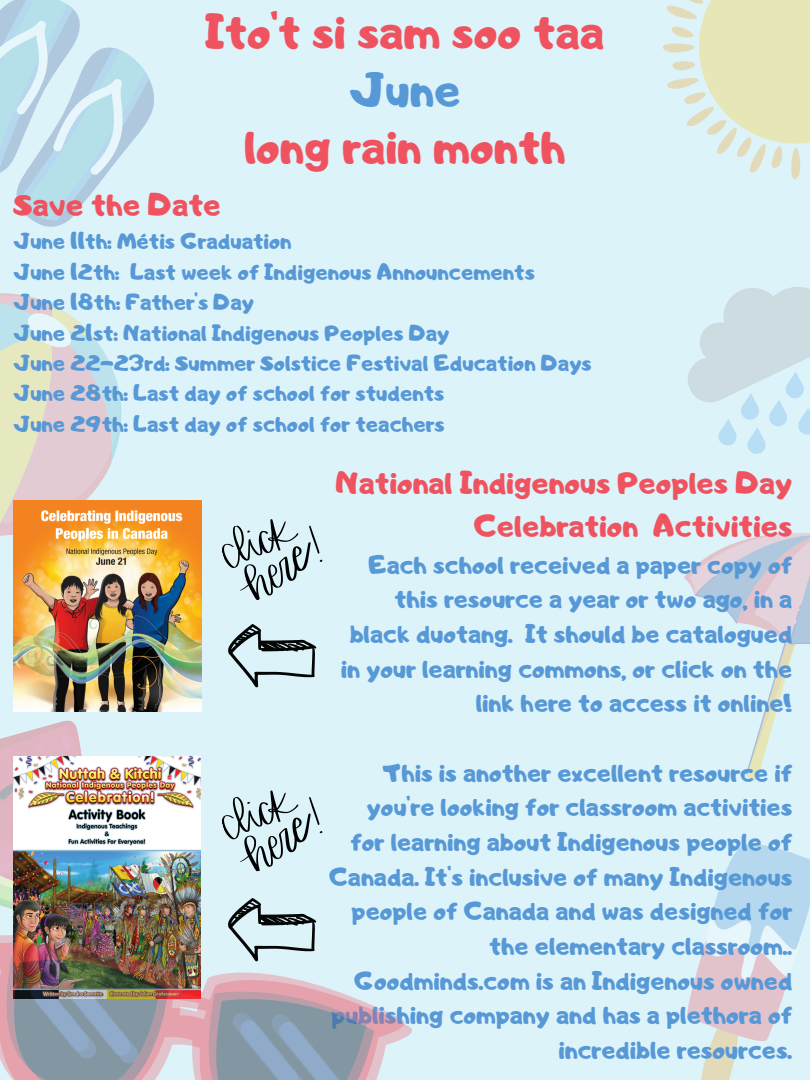
<style>
.page{position:relative;width:810px;height:1080px;background:#ddf3fa}
.page>*{position:absolute;margin:0;border:0;box-sizing:border-box;transform-origin:0 0}
.t1{font:46.88px "Adigiana Toybox";color:#f05360}
.t2{font:46.88px "Adigiana Toybox";color:#5798d7}
.t3{font:31.25px "Adigiana Toybox";color:#f05360}
.t4{font:30.62px/42.6px "Adigiana Toybox";color:#f05360;text-align:right}
.t5{font:25px/34.7px "Adigiana Toybox";color:#5798d7;text-align:right}
.t6{font:21.88px "Adigiana Toybox";color:#5798d7}
</style>
<div class="page">
<svg style="left:684px;top:533px;width:126px;height:244px"></svg>
<svg style="left:0;top:293px;width:121px;height:243px"></svg>
<svg style="left:0;top:0;width:154px;height:227px"></svg>
<svg style="left:662px;top:0;width:148px;height:180px"></svg>
<svg style="left:687px;top:844px;width:123px;height:236px"></svg>
<svg style="left:688px;top:287px;width:122px;height:167px"></svg>
<svg style="left:0;top:662px;width:82px;height:247px"></svg>
<img style="left:14px;top:501px;width:187px;height:211px">
<svg style="left:222px;top:519px;width:101px;height:81px"></svg>
<svg style="left:228px;top:624px;width:88px;height:63px"></svg>
<img style="left:13px;top:756px;width:188px;height:165px">
<img style="left:13px;top:921px;width:399px;height:147px">
<img style="left:0;top:933px;width:380px;height:147px">
<svg style="left:20px;top:970px;width:336px;height:110px;background:#9d9ca5"></svg>
<svg style="left:222px;top:790px;width:101px;height:82px"></svg>
<svg style="left:228px;top:898px;width:88px;height:63px"></svg>
<p class="t1" style="left:205px;top:1px;width:400px">Ito't si sam soo taa</p>
<p class="t2" style="left:350px;top:59px;width:112px">June</p>
<p class="t1" style="left:244px;top:116px;width:323px">long rain month</p>
<p class="t3" style="left:14px;top:184px;width:209px">Save the Date</p>
<p class="t6" style="left:14px;top:227px;width:280px">June 11th: Métis Graduation</p>
<p class="t6" style="left:14px;top:257px;width:523px">June 12th: Last week of Indigenous Announcements</p>
<p class="t6" style="left:14px;top:288px;width:242px">June 18th: Father's Day</p>
<p class="t6" style="left:14px;top:318px;width:437px">June 21st: National Indigenous Peoples Day</p>
<p class="t6" style="left:14px;top:349px;width:580px">June 22-23rd: Summer Solstice Festival Education Days</p>
<p class="t6" style="left:14px;top:379px;width:432px">June 28th: Last day of school for students</p>
<p class="t6" style="left:14px;top:409px;width:433px">June 29th: Last day of school for teachers</p>
<p class="t4" style="left:336px;top:461px;width:458px">National Indigenous Peoples Day<br>Celebration Activities</p>
<p class="t5" style="left:341px;top:547px;width:453px">Each school received a paper copy of this resource a year or two ago, in a black duotang. It should be catalogued in your learning commons, or click on the link here to access it online!</p>
<p class="t5" style="left:329px;top:755px;width:465px">This is another excellent resource if you're looking for classroom activities for learning about Indigenous people of Canada. It's inclusive of many Indigenous people of Canada and was designed for the elementary classroom..</p>
<p class="t5" style="left:331px;top:963px;width:463px">Goodminds.com is an Indigenous owned publishing company and has a plethora of incredible resources.</p>
</div>
